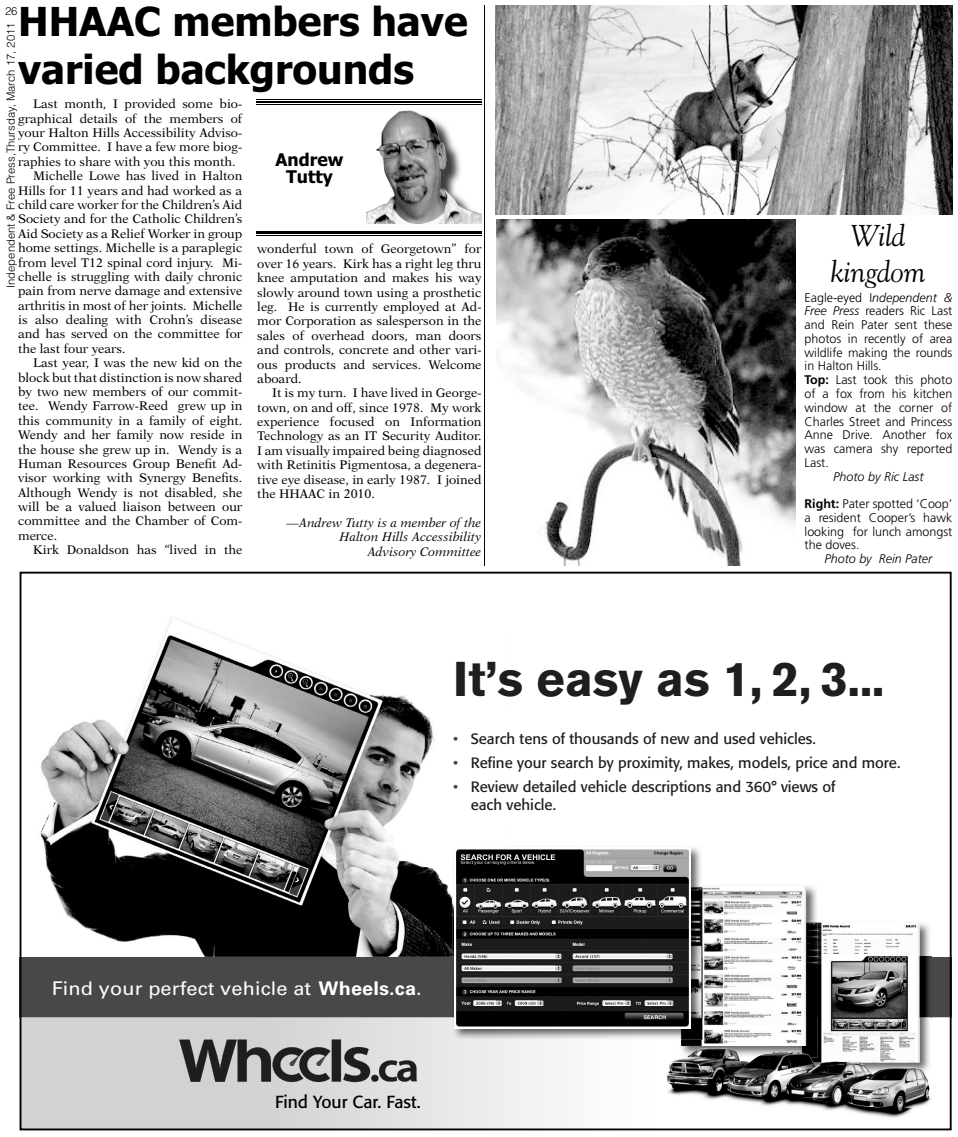
<style>
.page{position:relative;width:958px;height:1137px;background:#fff}
.page>*{position:absolute;margin:0;border:0;box-sizing:border-box;transform-origin:0 0}
.t1{font:700 48.38px "Akzidenz Grotesk BE";color:#1e1e1e}
.t2{font:700 40px/48px "Tahoma";color:#000}
.t3{font:italic 30px/36px "Goudy";color:#000;text-align:center}
.t4{font:18.88px "Univers";letter-spacing:.005em;color:#fff;scale:1.06 1}
.t5{font:700 17.5px/17.5px "Tahoma";color:#000;text-align:center}
.t6{font:17.25px "Formata";color:#000}
.t7{font:14.88px/17.9px "Formata";color:#1e1e1e}
.t8{font:12.5px/14.4px "New Aster";color:#000;text-align:justify}
.t9{font:300 12.5px/13.8px "Frutiger";color:#000}
.t10{font:italic 12.5px/14.4px "New Aster";color:#000;text-align:right}
.t11{font:italic 300 12.5px "Frutiger";color:#000}
.t12{font:300 11.25px "Helvetica";color:#000}
.s1{font-style:italic}
.s2{font-weight:700}
.s3{color:#484848}
</style>
<div class="page">
<img style="left:40px;top:618px;width:412px;height:338px">
<div style="left:20px;top:956px;width:931px;height:61px;background:#484848"></div>
<svg style="left:23px;top:1017px;width:925px;height:110px"></svg>
<svg style="left:179px;top:1039px;width:238px;height:42px;background:#848484"></svg>
<img style="left:919px;top:923px;width:11px;height:33px">
<img style="left:919px;top:956px;width:11px;height:61px">
<img style="left:919px;top:1017px;width:12px;height:30px">
<img style="left:817px;top:922px;width:102px;height:125px">
<img style="left:806px;top:886px;width:11px;height:34px">
<img style="left:678px;top:1039px;width:121px;height:8px">
<svg style="left:806px;top:920px;width:11px;height:2px"></svg>
<img style="left:801px;top:922px;width:16px;height:125px">
<img style="left:680px;top:886px;width:126px;height:159px">
<img style="left:657px;top:1047px;width:281px;height:77px">
<img style="left:691px;top:847px;width:10px;height:36px">
<img style="left:452px;top:900px;width:2px;height:56px">
<img style="left:452px;top:1017px;width:226px;height:22px">
<svg style="left:691px;top:883px;width:10px;height:3px"></svg>
<img style="left:680px;top:886px;width:22px;height:153px">
<svg style="left:678px;top:1027px;width:2px;height:12px"></svg>
<img style="left:454px;top:849px;width:236px;height:178px">
<img style="left:367px;top:110px;width:114px;height:114px">
<hr style="left:256px;top:100px;width:225px;height:1px;background:#000">
<hr style="left:256px;top:101px;width:225px;height:2px;background:#000">
<hr style="left:256px;top:104px;width:225px;height:1px;background:#000">
<svg style="left:256px;top:232px;width:225px;height:1px"></svg>
<hr style="left:256px;top:231px;width:225px;height:1px;background:#000">
<hr style="left:256px;top:233px;width:225px;height:1px;background:#000">
<hr style="left:256px;top:235px;width:225px;height:1px;background:#000">
<hr style="left:484px;top:6px;width:1px;height:560px;background:#000">
<img style="left:495px;top:6px;width:457px;height:208px">
<img style="left:496px;top:219px;width:299px;height:346px">
<h2 class="t2" style="left:18px;top:1px;width:451px">HHAAC members have varied backgrounds</h2>
<p class="t12" style="left:5px;top:7px;width:14px">26</p>
<p class="t12" style="left:7px;top:288px;width:267px;rotate:-90deg">Independent &amp; Free Press,Thursday, March 17, 2011</p>
<p class="t8" style="left:33px;top:98px;width:211px">Last month, I provided some bio-</p>
<p class="t8" style="left:18px;top:112px;width:226px">graphical details of the members of</p>
<p class="t8" style="left:18px;top:126px;width:226px">your Halton Hills Accessibility Adviso-</p>
<p class="t8" style="left:18px;top:141px;width:226px">ry Committee. I have a few more biog-</p>
<p class="t8" style="left:18px;top:155px;width:219px">raphies to share with you this month.</p>
<p class="t8" style="left:33px;top:169px;width:211px">Michelle Lowe has lived in Halton</p>
<p class="t8" style="left:18px;top:184px;width:226px">Hills for 11 years and had worked as a</p>
<p class="t8" style="left:18px;top:198px;width:226px">child care worker for the Children’s Aid</p>
<p class="t8" style="left:18px;top:213px;width:226px">Society and for the Catholic Children’s</p>
<p class="t8" style="left:18px;top:227px;width:226px">Aid Society as a Relief Worker in group</p>
<p class="t8" style="left:18px;top:241px;width:226px">home settings. Michelle is a paraplegic</p>
<p class="t8" style="left:18px;top:256px;width:226px">from level T12 spinal cord injury. Mi-</p>
<p class="t8" style="left:18px;top:270px;width:226px">chelle is struggling with daily chronic</p>
<p class="t8" style="left:18px;top:284px;width:226px">pain from nerve damage and extensive</p>
<p class="t8" style="left:18px;top:299px;width:226px">arthritis in most of her joints. Michelle</p>
<p class="t8" style="left:18px;top:313px;width:226px">is also dealing with Crohn’s disease</p>
<p class="t8" style="left:18px;top:328px;width:226px">and has served on the committee for</p>
<p class="t8" style="left:18px;top:342px;width:109px">the last four years.</p>
<p class="t8" style="left:33px;top:356px;width:211px">Last year, I was the new kid on the</p>
<p class="t8" style="left:18px;top:371px;width:226px">block but that distinction is now shared</p>
<p class="t8" style="left:18px;top:385px;width:226px">by two new members of our commit-</p>
<p class="t8" style="left:18px;top:399px;width:226px">tee. Wendy Farrow-Reed grew up in</p>
<p class="t8" style="left:18px;top:414px;width:226px">this community in a family of eight.</p>
<p class="t8" style="left:18px;top:428px;width:226px">Wendy and her family now reside in</p>
<p class="t8" style="left:18px;top:443px;width:226px">the house she grew up in. Wendy is a</p>
<p class="t8" style="left:18px;top:457px;width:226px">Human Resources Group Benefit Ad-</p>
<p class="t8" style="left:18px;top:471px;width:226px">visor working with Synergy Benefits.</p>
<p class="t8" style="left:18px;top:486px;width:226px">Although Wendy is not disabled, she</p>
<p class="t8" style="left:18px;top:500px;width:226px">will be a valued liaison between our</p>
<p class="t8" style="left:18px;top:514px;width:226px">committee and the Chamber of Com-</p>
<p class="t8" style="left:18px;top:529px;width:41px">merce.</p>
<p class="t8" style="left:33px;top:543px;width:211px">Kirk Donaldson has “lived in the</p>
<h3 class="t5" style="left:275px;top:152px;width:69px">Andrew<br>Tutty</h3>
<p class="t8" style="left:257px;top:243px;width:226px">wonderful town of Georgetown” for over 16 years. Kirk has a right leg thru knee amputation and makes his way slowly around town using a prosthetic leg. He is currently employed at Ad&shy;mor Corporation as salesperson in the sales of overhead doors, man doors and controls, concrete and other vari&shy;ous products and services. Welcome aboard.</p>
<p class="t8" style="left:257px;top:386px;width:226px;text-indent:15px">It is my turn. I have lived in George&shy;town, on and off, since 1978. My work experience focused on Information Technology as an IT Security Auditor.<br>I am visually impaired being diagnosed with Retinitis Pigmentosa, a degenera&shy;tive eye disease, in early 1987. I joined the HHAAC in 2010.</p>
<p class="t10" style="left:287px;top:516px;width:196px">—Andrew Tutty is a member of the<br>Halton Hills Accessibility<br>Advisory Committee</p>
<h3 class="t3" style="left:830px;top:219px;width:96px">Wild kingdom</h3>
<p class="t9" style="left:804px;top:291px;width:149px">Eagle-eyed I<span class="s1">ndependent &amp;<br>Free Press</span> readers Ric Last and Rein Pater sent these photos in recently of area wildlife making the rounds in Halton Hills.<br><span class="s2">Top:</span> Last took this photo of a fox from his kitchen window at the corner of<br>Charles Street and Princess<br>Anne Drive. Another fox was camera shy reported<br>Last.</p>
<p class="t9" style="left:804px;top:463px;width:149px;line-height:27.5px;text-align:center"><span class="s1">Photo by Ric Last<br></span><span class="s2">Right:</span> Pater spotted ‘Coop’</p>
<p class="t9" style="left:804px;top:511px;width:149px;text-align:justify">a resident Cooper’s hawk looking for lunch amongst the doves.</p>
<p class="t11" style="left:824px;top:553px;width:109px">Photo by Rein Pater</p>
<h1 class="t1" style="left:453px;top:661px;width:432px">It’s easy as 1, 2, 3...</h1>
<p class="t7" style="left:453px;top:731px;width:364px"><span class="s3">•</span> Search tens of thousands of new and used vehicles.</p>
<p class="t7" style="left:453px;top:755px;width:449px"><span class="s3">•</span> Refine your search by proximity, makes, models, price and more.</p>
<p class="t7" style="left:470px;top:779px;width:366px;text-indent:-17px"><span class="s3">•</span> Review detailed vehicle descriptions and 360° views of each vehicle.</p>
<h3 class="t4" style="left:52px;top:980px;width:350px">Find your perfect vehicle at <span class="s2">Wheels.ca</span>.</h3>
<h3 class="t6" style="left:275px;top:1093px;width:147px">Find Your Car. Fast.</h3>
</div>
